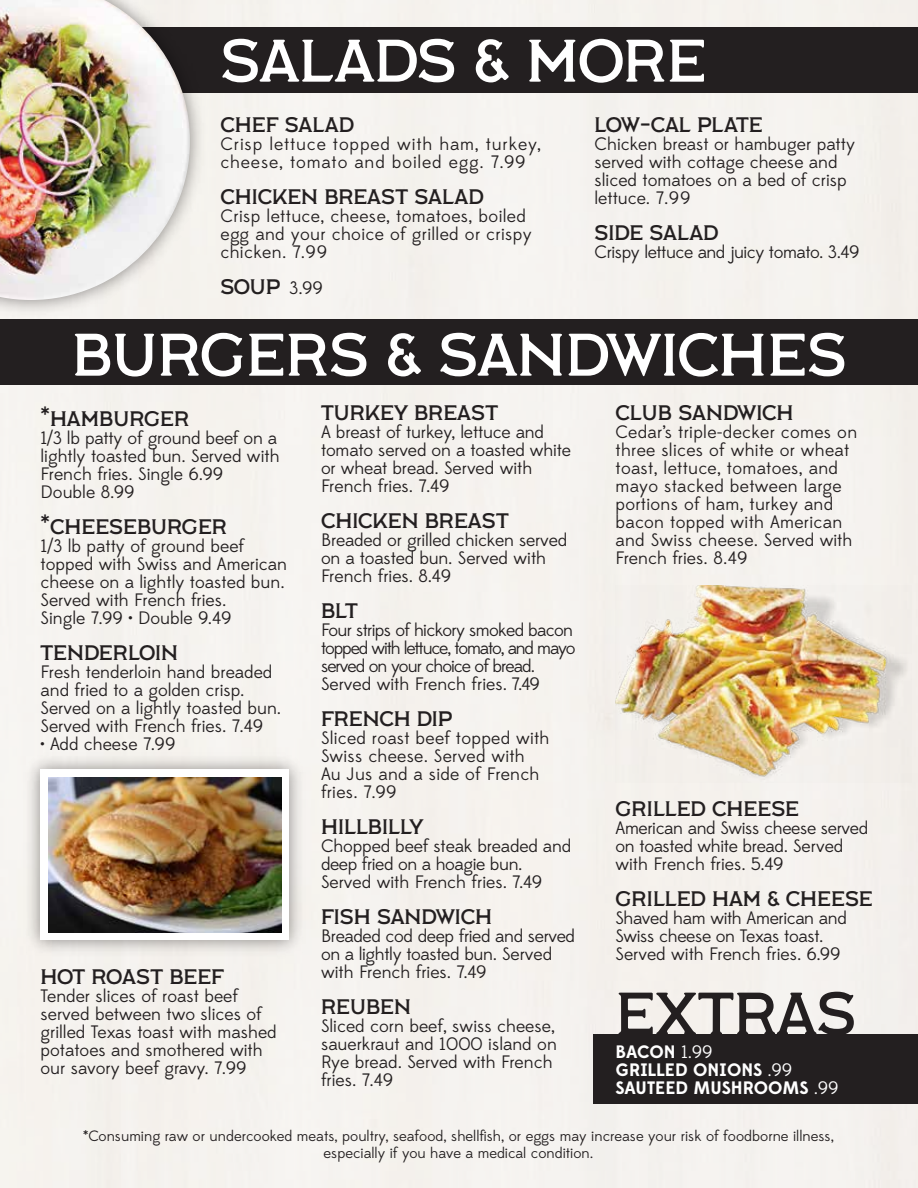
<style>
.page{position:relative;width:918px;height:1188px;background:#f5f2ef}
.page>*{position:absolute;margin:0;border:0;box-sizing:border-box;transform-origin:0 0}
.t1{font:60px "Labor Union";color:#fff}
.t2{font:60px "Labor Union";color:#231f20}
.t3{font:21px "Labor Union";color:#231f20}
.t4{font:18px/18px "Edmondsans";color:#231f20}
.t5{font:18px/18px "Edmondsans";letter-spacing:-.02em;color:#231f20}
.t6{font:18px/18px "Edmondsans";letter-spacing:-.055em;color:#231f20}
.t7{font:18px/18px "Edmondsans";letter-spacing:.02em;color:#231f20}
.t8{font:18px/18px "Edmondsans";letter-spacing:.045em;color:#231f20}
.t9{font:700 18px/18px "Edmondsans";color:#fff}
.t10{font:18px "Edmondsans";letter-spacing:-.025em;color:#231f20}
.t11{font:15px/16.5px "Edmondsans";color:#231f20;text-align:center}
.s1{font-family:"Edmondsans";font-size:18px}
.s2{font-family:"Edmondsans";font-size:27px}
.s3{font-weight:700}
.s4{font-weight:400}
</style>
<div class="page">
<div style="left:0;top:27px;width:918px;height:65px;background:#231f20"></div>
<div style="left:0;top:320px;width:918px;height:65px;background:#231f20"></div>
<div style="left:594px;top:1034px;width:324px;height:70px;background:#231f20"></div>
<img style="left:18px;top:746px;width:294px;height:217px">
<div style="left:40px;top:769px;width:249px;height:171px;background:#fff"></div>
<img style="left:49px;top:778px;width:232px;height:154px">
<img style="left:0;top:0;width:217px;height:320px">
<img style="left:0;top:0;width:190px;height:300px">
<img style="left:615px;top:586px;width:296px;height:197px">
<h1 class="t1" style="left:220px;top:24px;width:487px">SALADS &amp; MORE</h1>
<p class="t3" style="left:220px;top:112px;width:135px">CHEF SALAD</p>
<p class="t8" style="left:220px;top:135px;width:322px">Crisp lettuce topped with ham, turkey, cheese, tomato and boiled egg. 7.99</p>
<p class="t3" style="left:220px;top:184px;width:265px">CHICKEN BREAST SALAD</p>
<p class="t7" style="left:220px;top:207px;width:313px">Crisp lettuce, cheese, tomatoes, boiled egg and your choice of grilled or crispy chicken. 7.99</p>
<p class="t3" style="left:220px;top:274px;width:104px">SOUP <span class="s1">3.99</span></p>
<p class="t3" style="left:594px;top:112px;width:169px">LOW-CAL PLATE</p>
<p class="t4" style="left:594px;top:135px;width:262px">Chicken breast or hambuger patty served with cottage cheese and sliced tomatoes on a bed of crisp lettuce. 7.99</p>
<p class="t3" style="left:594px;top:220px;width:126px">SIDE SALAD</p>
<p class="t10" style="left:594px;top:241px;width:267px">Crispy lettuce and juicy tomato. 3.49</p>
<h1 class="t1" style="left:72px;top:318px;width:776px">BURGERS &amp; SANDWICHES</h1>
<p class="t3" style="left:321px;top:400px;width:179px">TURKEY BREAST</p>
<p class="t4" style="left:321px;top:424px;width:252px">A breast of turkey, lettuce and tomato served on a toasted white or wheat bread. Served with<br>French fries. 7.49</p>
<p class="t3" style="left:321px;top:508px;width:189px">CHICKEN BREAST</p>
<p class="t4" style="left:321px;top:532px;width:248px">Breaded or grilled chicken served on a toasted bun. Served with<br>French fries. 8.49</p>
<p class="t3" style="left:321px;top:598px;width:38px">BLT</p>
<p class="t6" style="left:321px;top:622px;width:256px">Four strips of hickory smoked bacon topped with lettuce, tomato, and mayo served on your choice of bread.<br>Served with French fries. 7.49</p>
<p class="t3" style="left:321px;top:706px;width:133px">FRENCH DIP</p>
<p class="t4" style="left:321px;top:730px;width:230px">Sliced roast beef topped with<br>Swiss cheese. Served with<br>Au Jus and a side of French fries. 7.99</p>
<p class="t3" style="left:321px;top:814px;width:104px">HILLBILLY</p>
<p class="t4" style="left:321px;top:838px;width:252px">Chopped beef steak breaded and deep fried on a hoagie bun.<br>Served with French fries. 7.49</p>
<p class="t3" style="left:321px;top:904px;width:173px">FISH SANDWICH</p>
<p class="t5" style="left:321px;top:928px;width:256px">Breaded cod deep fried and served on a lightly toasted bun. Served with French fries. 7.49</p>
<p class="t3" style="left:321px;top:994px;width:91px">REUBEN</p>
<p class="t4" style="left:321px;top:1018px;width:237px">Sliced corn beef, swiss cheese, sauerkraut and 1000 island on<br>Rye bread. Served with French fries. 7.49</p>
<p class="t3" style="left:615px;top:400px;width:179px">CLUB SANDWICH</p>
<p class="t4" style="left:615px;top:424px;width:243px">Cedar’s triple-decker comes on three slices of white or wheat toast, lettuce, tomatoes, and mayo stacked between large portions of ham, turkey and bacon topped with American and Swiss cheese. Served with<br>French fries. 8.49</p>
<p class="t3" style="left:41px;top:406px;width:150px"><span class="s2">*</span>HAMBURGER</p>
<p class="t4" style="left:41px;top:429px;width:241px">1/3 lb patty of ground beef on a lightly toasted bun. Served with<br>French fries. Single 6.99<br>Double 8.99</p>
<p class="t3" style="left:41px;top:514px;width:188px"><span class="s2">*</span>CHEESEBURGER</p>
<p class="t4" style="left:41px;top:537px;width:248px">1/3 lb patty of ground beef topped with Swiss and American cheese on a lightly toasted bun.<br>Served with French fries.<br>Single 7.99 <span class="s3">·</span> Double 9.49</p>
<p class="t3" style="left:41px;top:640px;width:139px">TENDERLOIN</p>
<p class="t4" style="left:41px;top:663px;width:242px">Fresh tenderloin hand breaded and fried to a golden crisp.<br>Served on a lightly toasted bun.<br>Served with French fries. 7.49<br><span class="s3">·</span> Add cheese 7.99</p>
<p class="t3" style="left:615px;top:796px;width:185px">GRILLED CHEESE</p>
<p class="t5" style="left:615px;top:820px;width:254px">American and Swiss cheese served on toasted white bread. Served with French fries. 5.49</p>
<p class="t3" style="left:615px;top:886px;width:259px">GRILLED HAM &amp; CHEESE</p>
<p class="t5" style="left:615px;top:910px;width:233px">Shaved ham with American and<br>Swiss cheese on Texas toast.<br>Served with French fries. 6.99</p>
<p class="t3" style="left:41px;top:964px;width:185px">HOT ROAST BEEF</p>
<p class="t4" style="left:41px;top:987px;width:238px">Tender slices of roast beef served between two slices of grilled Texas toast with mashed potatoes and smothered with our savory beef gravy. 7.99</p>
<h1 class="t2" style="left:615px;top:977px;width:242px">EXTRAS</h1>
<p class="t9" style="left:616px;top:1043px;width:225px">BACON <span class="s4">1.99<br></span>GRILLED ONIONS <span class="s4">.99<br></span>SAUTEED MUSHROOMS <span class="s4">.99</span></p>
<p class="t11" style="left:83px;top:1128px;width:752px">*Consuming raw or undercooked meats, poultry, seafood, shellfish, or eggs may increase your risk of foodborne illness, especially if you have a medical condition.</p>
</div>
